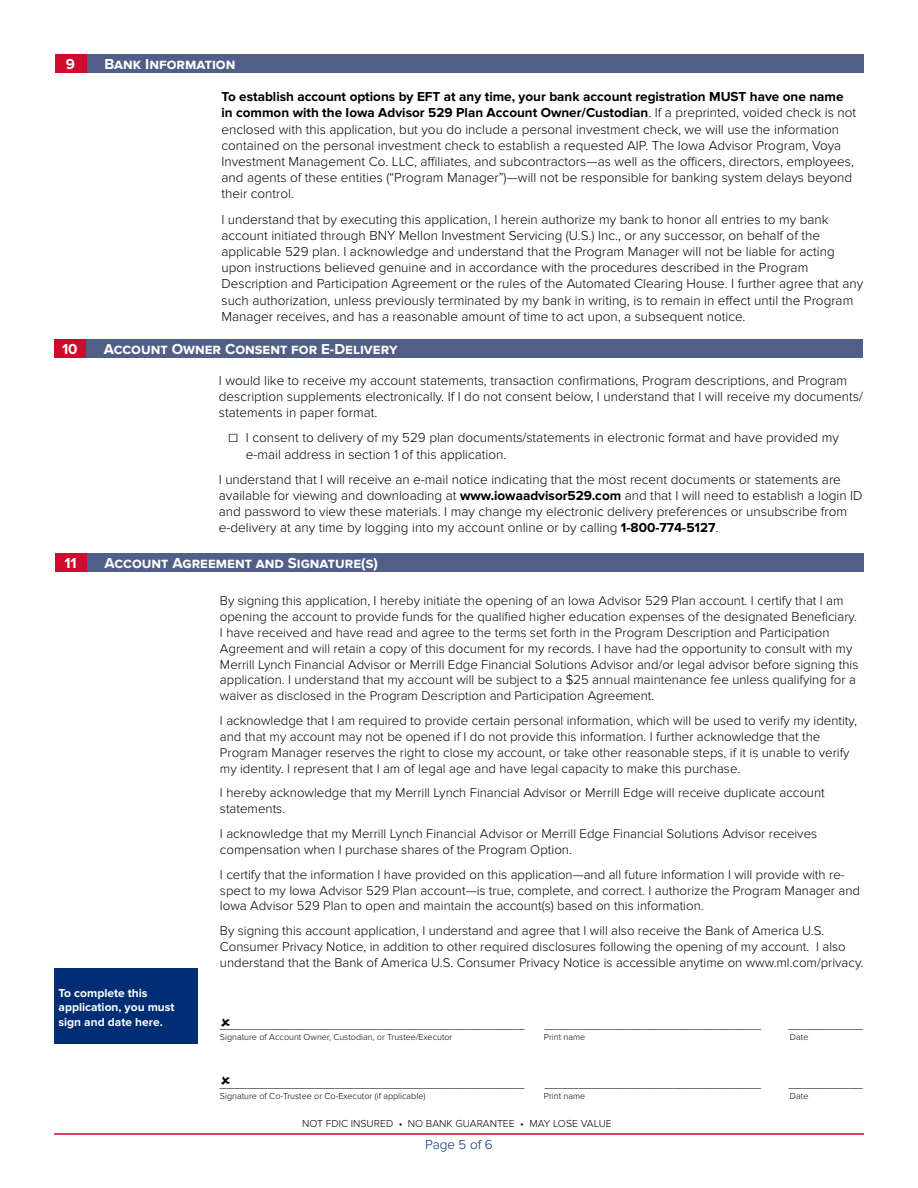
<style>
.page{position:relative;width:918px;height:1188px;background:#fff}
.page>*{position:absolute;margin:0;border:0;box-sizing:border-box;transform-origin:0 0}
.t1{font:700 15px "Proxima Nova";color:#fff}
.t2{font:300 13.5px/16.2px "Proxima Nova";color:#000}
.t3{font:300 13.5px "Proxima Nova";color:#002d73}
.t4{font:300 13.2px/15.9px "Proxima Nova";color:#000}
.t5{font:300 12px "Proxima Nova";color:#000}
.t6{font:700 12px/14.4px "Proxima Nova";color:#fff}
.t7{font:300 10.5px "Proxima Nova";color:#000}
.t8{font:300 9px "Proxima Nova";color:#000}
.s1{font-weight:700}
.s2{font-family:"Times New Roman";font-weight:400;font-size:18px}
</style>
<div class="page">
<hr style="left:54px;top:1133px;width:810px;height:2px;background:#d00a2c">
<div style="left:86px;top:553px;width:778px;height:18px;background:#515f88"></div>
<div style="left:55px;top:553px;width:31px;height:18px;background:#d00a2c"></div>
<div style="left:54px;top:969px;width:144px;height:75px;background:#002d73"></div>
<div style="left:86px;top:339px;width:777px;height:18px;background:#515f88"></div>
<div style="left:54px;top:339px;width:32px;height:18px;background:#d00a2c"></div>
<div style="left:86px;top:54px;width:778px;height:18px;background:#515f88"></div>
<div style="left:55px;top:54px;width:31px;height:18px;background:#d00a2c"></div>
<p class="t1" style="left:66px;top:55px;width:11px">9</p>
<p class="t1" style="left:104px;top:55px;width:132px">Bank Information</p>
<p class="t2" style="left:221px;top:89px;width:636px"><span class="s1">To establish account options by EFT at any time, your bank account registration MUST have one name in common with the Iowa Advisor 529 Plan Account Owner/Custodian</span>. If a preprinted, voided check is not enclosed with this application, but you do include a personal investment check, we will use the information contained on the personal investment check to establish a requested AIP. The Iowa Advisor Program, Voya Investment Management Co. LLC, affiliates, and subcontractors—as well as the officers, directors, employees, and agents of these entities (“Program Manager”)—will not be responsible for banking system delays beyond their control.</p>
<p class="t2" style="left:221px;top:211px;width:643px">I understand that by executing this application, I herein authorize my bank to honor all entries to my bank account initiated through BNY Mellon Investment Servicing (U.S.) Inc., or any successor, on behalf of the applicable 529 plan. I acknowledge and understand that the Program Manager will not be liable for acting upon instructions believed genuine and in accordance with the procedures described in the Program Description and Participation Agreement or the rules of the Automated Clearing House. I further agree that any such authorization, unless previously terminated by my bank in writing, is to remain in effect until the Program Manager receives, and has a reasonable amount of time to act upon, a subsequent notice.</p>
<p class="t1" style="left:62px;top:340px;width:17px">10</p>
<p class="t1" style="left:104px;top:340px;width:296px">Account Owner Consent for E-Delivery</p>
<p class="t2" style="left:219px;top:372px;width:645px">I would like to receive my account statements, transaction confirmations, Program descriptions, and Program description supplements electronically. If I do not consent below, I understand that I will receive my documents/ statements in paper format.</p>
<p class="t2" style="left:246px;top:430px;width:595px;text-indent:-18px"><span class="s2">□</span> I consent to delivery of my 529 plan documents/statements in electronic format and have provided my e-mail address in section 1 of this application.</p>
<p class="t2" style="left:219px;top:471px;width:645px">I understand that I will receive an e-mail notice indicating that the most recent documents or statements are available for viewing and downloading at <span class="s1">www.iowaadvisor529.com</span> and that I will need to establish a login ID and password to view these materials. I may change my electronic delivery preferences or unsubscribe from e-delivery at any time by logging into my account online or by calling <span class="s1">1-800-774-5127</span>.</p>
<p class="t1" style="left:64px;top:554px;width:14px">11</p>
<p class="t1" style="left:104px;top:554px;width:275px">Account Agreement and Signature(s)</p>
<p class="t6" style="left:58px;top:986px;width:118px">To complete this application, you must sign and date here.</p>
<p class="t4" style="left:220px;top:593px;width:640px">By signing this application, I hereby initiate the opening of an Iowa Advisor 529 Plan account. I certify that I am opening the account to provide funds for the qualified higher education expenses of the designated Beneficiary.<br>I have received and have read and agree to the terms set forth in the Program Description and Participation Agreement and will retain a copy of this document for my records. I have had the opportunity to consult with my Merrill Lynch Financial Advisor or Merrill Edge Financial Solutions Advisor and/or legal advisor before signing this application. I understand that my account will be subject to a $25 annual maintenance fee unless qualifying for a waiver as disclosed in the Program Description and Participation Agreement.</p>
<p class="t4" style="left:220px;top:713px;width:639px">I acknowledge that I am required to provide certain personal information, which will be used to verify my identity, and that my account may not be opened if I do not provide this information. I further acknowledge that the Program Manager reserves the right to close my account, or take other reasonable steps, if it is unable to verify my identity. I represent that I am of legal age and have legal capacity to make this purchase.</p>
<p class="t4" style="left:220px;top:785px;width:606px">I hereby acknowledge that my Merrill Lynch Financial Advisor or Merrill Edge will receive duplicate account statements.</p>
<p class="t4" style="left:220px;top:826px;width:599px">I acknowledge that my Merrill Lynch Financial Advisor or Merrill Edge Financial Solutions Advisor receives compensation when I purchase shares of the Program Option.</p>
<p class="t4" style="left:220px;top:867px;width:642px">I certify that the information I have provided on this application—and all future information I will provide with re&shy;spect to my Iowa Advisor 529 Plan account—is true, complete, and correct. I authorize the Program Manager and<br>Iowa Advisor 529 Plan to open and maintain the account(s) based on this information.</p>
<p class="t4" style="left:220px;top:923px;width:645px">By signing this account application, I understand and agree that I will also receive the Bank of America U.S.<br>Consumer Privacy Notice, in addition to other required disclosures following the opening of my account. I also understand that the Bank of America U.S. Consumer Privacy Notice is accessible anytime on www.ml.com/privacy.</p>
<p class="t5" style="left:220px;top:1019px;width:306px">_____________________________________________</p>
<p class="t5" style="left:545px;top:1019px;width:218px">________________________________</p>
<p class="t5" style="left:788px;top:1019px;width:76px">___________</p>
<p class="t8" style="left:220px;top:1032px;width:234px">Signature of Account Owner, Custodian, or Trustee/Executor</p>
<p class="t8" style="left:544px;top:1032px;width:43px">Print name</p>
<p class="t8" style="left:790px;top:1032px;width:20px">Date</p>
<p class="t5" style="left:220px;top:1077px;width:306px">_____________________________________________</p>
<p class="t5" style="left:545px;top:1077px;width:218px">________________________________</p>
<p class="t5" style="left:788px;top:1077px;width:76px">___________</p>
<p class="t8" style="left:220px;top:1091px;width:207px">Signature of Co-Trustee or Co-Executor (if applicable)</p>
<p class="t8" style="left:544px;top:1091px;width:43px">Print name</p>
<p class="t8" style="left:790px;top:1091px;width:20px">Date</p>
<p class="t7" style="left:302px;top:1118px;width:311px">NOT FDIC INSURED • NO BANK GUARANTEE • MAY LOSE VALUE</p>
<p class="t3" style="left:425px;top:1137px;width:69px">Page 5 of 6</p>
</div>
